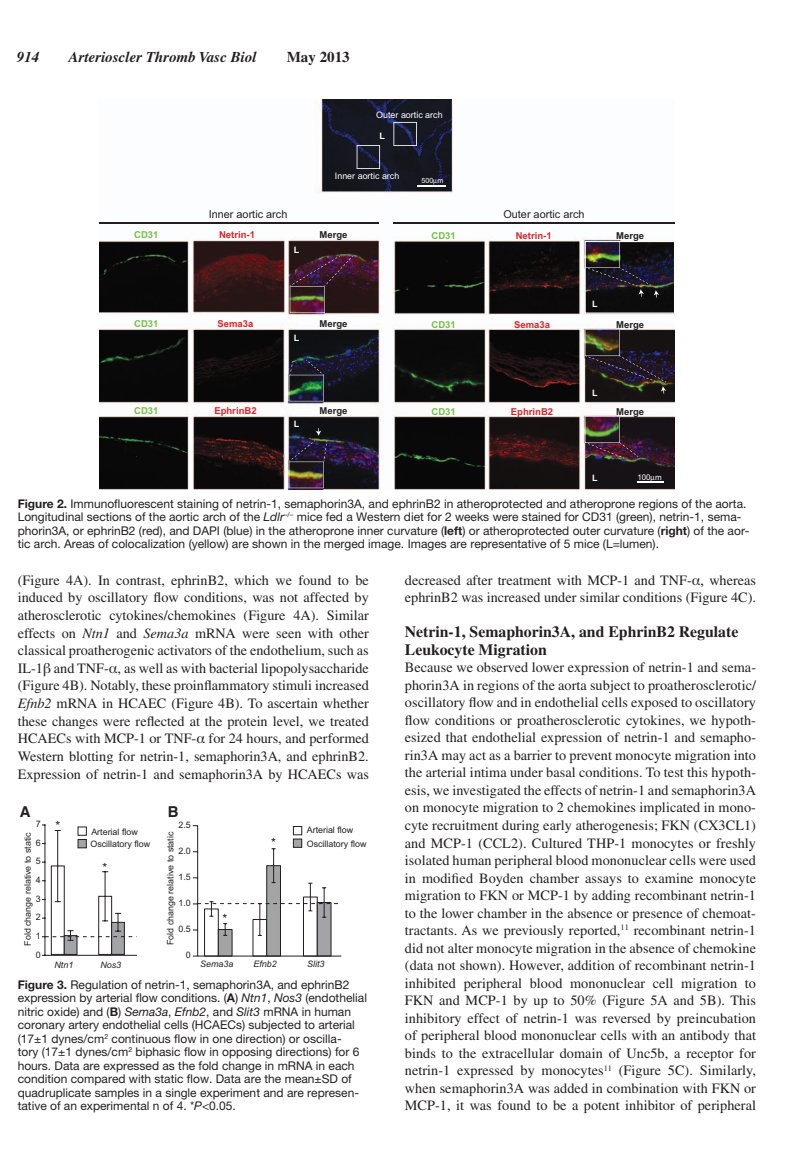
<style>
.page{position:relative;width:795px;height:1175px;background:#fff}
.page>*{position:absolute;margin:0;border:0;box-sizing:border-box;transform-origin:0 0}
.t1{font:700 15.75px/17.5px "Times";color:#231f20}
.t2{font:italic 700 15px "Times";color:#231f20}
.t3{font:700 15px "Times";color:#231f20}
.t4{font:700 15px "Helvetica";color:#231f20}
.t5{font:14.25px/17.5px "Times";color:#231f20;text-align:justify}
.t6{font:12.45px "Arial";color:#231f20}
.t7{font:12px/13.5px "Helvetica Neue";color:#231f20}
.t8{font:10.95px "Arial";color:#231f20}
.t9{font:700 9.45px "Arial";color:#df2226}
.t10{font:700 9.45px "Arial";color:#231f20}
.t11{font:700 9.45px "Arial";color:#73bf44}
.t12{font:8.85px/12.5px "Arial";color:#231f20}
.t13{font:8.85px "Arial";color:#fff}
.t14{font:italic 8.85px "Arial";color:#231f20}
.t15{font:700 8.85px "Arial";color:#fff}
.t16{font:7.95px "Arial";color:#fff}
.t17{font:7.2px "Arial";color:#fff}
.s1{font-weight:700}
.s2{font-style:italic}
.s3{font-family:"Gandhari Unicode"}
</style>
<div class="page">
<img style="left:99px;top:99px;width:575px;height:390px">
<hr style="left:393px;top:222px;width:281px;height:1px;background:#231f20">
<hr style="left:99px;top:222px;width:279px;height:1px;background:#231f20">
<svg style="left:393px;top:122px;width:24px;height:24px"></svg>
<svg style="left:356px;top:145px;width:24px;height:24px"></svg>
<img style="left:584px;top:241px;width:90px;height:72px">
<img style="left:585px;top:329px;width:81px;height:65px">
<img style="left:585px;top:416px;width:53px;height:42px">
<img style="left:290px;top:256px;width:63px;height:57px">
<svg style="left:289px;top:360px;width:35px;height:41px"></svg>
<img style="left:289px;top:428px;width:38px;height:60px">
<div style="left:78px;top:826px;width:9px;height:9px;border:1px solid #231f20"></div>
<div style="left:78px;top:839px;width:8px;height:8px;background:#a3a4a8"></div>
<div style="left:78px;top:839px;width:9px;height:9px;border:1px solid #231f20"></div>
<hr style="left:44px;top:825px;width:1px;height:130px;background:#231f20">
<hr style="left:57px;top:830px;width:1px;height:36px;background:#231f20">
<hr style="left:273px;top:848px;width:1px;height:34px;background:#231f20">
<hr style="left:197px;top:825px;width:1px;height:131px;background:#231f20">
<div style="left:293px;top:826px;width:9px;height:9px;border:1px solid #231f20"></div>
<div style="left:294px;top:839px;width:7px;height:8px;background:#a3a4a8"></div>
<div style="left:293px;top:838px;width:9px;height:9px;border:1px solid #231f20"></div>
<svg style="left:193px;top:864px;width:148px;height:93px"></svg>
<svg style="left:42px;top:861px;width:95px;height:94px"></svg>
<svg style="left:417px;top:179px;width:29px;height:7px"></svg>
<svg style="left:637px;top:475px;width:26px;height:7px"></svg>
<p class="t2" style="left:17px;top:48px;width:24px">914</p>
<p class="t2" style="left:69px;top:48px;width:189px">Arterioscler Thromb Vasc Biol</p>
<p class="t3" style="left:287px;top:48px;width:64px">May 2013</p>
<p class="t13" style="left:376px;top:109px;width:68px">Outer aortic arch</p>
<p class="t15" style="left:379px;top:130px;width:7px">L</p>
<p class="t13" style="left:335px;top:170px;width:66px">Inner aortic arch</p>
<p class="t17" style="left:421px;top:176px;width:23px">500 m</p>
<p class="t8" style="left:209px;top:207px;width:80px">Inner aortic arch</p>
<p class="t8" style="left:503px;top:207px;width:83px">Outer aortic arch</p>
<p class="t11" style="left:134px;top:228px;width:26px">CD31</p>
<p class="t9" style="left:219px;top:228px;width:37px">Netrin-1</p>
<p class="t10" style="left:319px;top:228px;width:30px">Merge</p>
<p class="t11" style="left:431px;top:230px;width:26px">CD31</p>
<p class="t9" style="left:515px;top:230px;width:37px">Netrin-1</p>
<p class="t10" style="left:616px;top:230px;width:30px">Merge</p>
<p class="t15" style="left:294px;top:244px;width:7px">L</p>
<p class="t15" style="left:592px;top:298px;width:7px">L</p>
<p class="t11" style="left:134px;top:317px;width:26px">CD31</p>
<p class="t9" style="left:217px;top:317px;width:37px">Sema3a</p>
<p class="t10" style="left:319px;top:317px;width:30px">Merge</p>
<p class="t11" style="left:431px;top:318px;width:26px">CD31</p>
<p class="t9" style="left:514px;top:318px;width:37px">Sema3a</p>
<p class="t10" style="left:616px;top:318px;width:30px">Merge</p>
<p class="t15" style="left:294px;top:332px;width:7px">L</p>
<p class="t15" style="left:592px;top:387px;width:7px">L</p>
<p class="t11" style="left:134px;top:404px;width:26px">CD31</p>
<p class="t9" style="left:214px;top:404px;width:44px">EphrinB2</p>
<p class="t10" style="left:319px;top:404px;width:30px">Merge</p>
<p class="t11" style="left:431px;top:405px;width:26px">CD31</p>
<p class="t9" style="left:511px;top:405px;width:44px">EphrinB2</p>
<p class="t10" style="left:616px;top:405px;width:30px">Merge</p>
<p class="t15" style="left:294px;top:418px;width:7px">L</p>
<p class="t15" style="left:592px;top:472px;width:7px">L</p>
<p class="t16" style="left:637px;top:471px;width:26px">100 m</p>
<p class="t7" style="left:18px;top:496px;width:733px"><span class="s1">Figure 2.</span> Immunofluorescent staining of netrin-1, semaphorin3A, and ephrinB2 in atheroprotected and atheroprone regions of the aorta.<br>Longitudinal sections of the aortic arch of the <span class="s2">Ldlr</span><sup>–/–</sup> mice fed a Western diet for 2 weeks were stained for CD31 (green), netrin-1, sema&shy;phorin3A, or ephrinB2 (red), and DAPI (blue) in the atheroprone inner curvature (<span class="s1">left</span>) or atheroprotected outer curvature (<span class="s1">right</span>) of the aor&shy;tic arch. Areas of colocalization (yellow) are shown in the merged image. Images are representative of 5 mice (L=lumen).</p>
<p class="t5" style="left:18px;top:571px;width:353px">(Figure 4A). In contrast, ephrinB2, which we found to be induced by oscillatory flow conditions, was not affected by atherosclerotic cytokines/chemokines (Figure 4A). Similar effects on <span class="s2">Ntn1</span> and <span class="s2">Sema3a</span> mRNA were seen with other classical proatherogenic activators of the endothelium, such as IL-1<span class="s3">β</span> and TNF-<span class="s3">α</span>, as well as with bacterial lipopolysaccharide (Figure 4B). Notably, these proinflammatory stimuli increased <span class="s2">Efnb2</span> mRNA in HCAEC (Figure 4B). To ascertain whether these changes were reflected at the protein level, we treated HCAECs with MCP-1 or TNF-<span class="s3">α</span> for 24 hours, and performed Western blotting for netrin-1, semaphorin3A, and ephrinB2.<br>Expression of netrin-1 and semaphorin3A by HCAECs was</p>
<p class="t5" style="left:405px;top:571px;width:353px">decreased after treatment with MCP-1 and TNF-<span class="s3">α</span>, whereas ephrinB2 was increased under similar conditions (Figure 4C).</p>
<p class="t1" style="left:405px;top:622px;width:335px">Netrin-1, Semaphorin3A, and EphrinB2 Regulate<br>Leukocyte Migration</p>
<p class="t5" style="left:405px;top:658px;width:353px">Because we observed lower expression of netrin-1 and sema&shy;phorin3A in regions of the aorta subject to proatherosclerotic/ oscillatory flow and in endothelial cells exposed to oscillatory flow conditions or proatherosclerotic cytokines, we hypoth&shy;esized that endothelial expression of netrin-1 and semapho&shy;rin3A may act as a barrier to prevent monocyte migration into the arterial intima under basal conditions. To test this hypoth&shy;esis, we investigated the effects of netrin-1 and semaphorin3A on monocyte migration to 2 chemokines implicated in mono&shy;cyte recruitment during early atherogenesis; FKN (CX3CL1) and MCP-1 (CCL2). Cultured THP-1 monocytes or freshly isolated human peripheral blood mononuclear cells were used in modified Boyden chamber assays to examine monocyte migration to FKN or MCP-1 by adding recombinant netrin-1 to the lower chamber in the absence or presence of chemoat&shy;tractants. As we previously reported,<sup>11</sup> recombinant netrin-1 did not alter monocyte migration in the absence of chemokine (data not shown). However, addition of recombinant netrin-1 inhibited peripheral blood mononuclear cell migration to FKN and MCP-1 by up to 50% (Figure 5A and 5B). This inhibitory effect of netrin-1 was reversed by preincubation of peripheral blood mononuclear cells with an antibody that binds to the extracellular domain of Unc5b, a receptor for netrin-1 expressed by monocytes<sup>11</sup> (Figure 5C). Similarly, when semaphorin3A was added in combination with FKN or MCP-1, it was found to be a potent inhibitor of peripheral</p>
<p class="t4" style="left:20px;top:802px;width:12px">A</p>
<p class="t4" style="left:168px;top:802px;width:12px">B</p>
<p class="t12" style="left:36px;top:818px;width:6px">7</p>
<p class="t6" style="left:56px;top:817px;width:6px">*</p>
<p class="t12" style="left:178px;top:818px;width:14px">2.5</p>
<p class="t12" style="left:164px;top:945px;width:115px;rotate:-90deg">Fold change relative to static</p>
<p class="t12" style="left:307px;top:823px;width:61px;line-height:13.4px">Arterial flow<br>Oscillatory flow</p>
<p class="t12" style="left:90px;top:825px;width:61px">Arterial flow<br>Oscillatory flow</p>
<p class="t12" style="left:21px;top:945px;width:115px;rotate:-90deg">Fold change relative to static</p>
<p class="t6" style="left:271px;top:834px;width:6px">*</p>
<p class="t12" style="left:36px;top:836px;width:6px">6</p>
<p class="t12" style="left:178px;top:844px;width:14px">2.0</p>
<p class="t12" style="left:36px;top:855px;width:6px">5</p>
<p class="t6" style="left:102px;top:859px;width:6px">*</p>
<p class="t12" style="left:178px;top:870px;width:14px">1.5</p>
<p class="t12" style="left:36px;top:873px;width:6px">4</p>
<p class="t12" style="left:36px;top:892px;width:6px">3</p>
<p class="t12" style="left:178px;top:896px;width:14px">1.0</p>
<p class="t6" style="left:222px;top:910px;width:6px">*</p>
<p class="t12" style="left:36px;top:911px;width:6px">2</p>
<p class="t12" style="left:178px;top:922px;width:14px">0.5</p>
<p class="t12" style="left:36px;top:929px;width:6px">1</p>
<p class="t12" style="left:36px;top:948px;width:6px">0</p>
<p class="t12" style="left:186px;top:948px;width:6px">0</p>
<p class="t14" style="left:200px;top:958px;width:35px">Sema3a</p>
<p class="t14" style="left:253px;top:958px;width:25px">Efnb2</p>
<p class="t14" style="left:307px;top:958px;width:19px">Slit3</p>
<p class="t14" style="left:55px;top:958px;width:20px">Ntn1</p>
<p class="t14" style="left:100px;top:958px;width:22px">Nos3</p>
<p class="t7" style="left:18px;top:977px;width:351px"><span class="s1">Figure 3.</span> Regulation of netrin-1, semaphorin3A, and ephrinB2 expression by arterial flow conditions. (<span class="s1">A</span>) <span class="s2">Ntn1</span>, <span class="s2">Nos3</span> (endothelial nitric oxide) and (<span class="s1">B</span>) <span class="s2">Sema3a</span>, <span class="s2">Efnb2</span>, and <span class="s2">Slit3</span> mRNA in human coronary artery endothelial cells (HCAECs) subjected to arterial (17±1 dynes/cm<sup>2</sup> continuous flow in one direction) or oscilla-<br>tory (17±1 dynes/cm<sup>2</sup> biphasic flow in opposing directions) for 6 hours. Data are expressed as the fold change in mRNA in each condition compared with static flow. Data are the mean±SD of quadruplicate samples in a single experiment and are represen&shy;tative of an experimental n of 4. *<span class="s2">P</span>&lt;0.05.</p>
</div>
